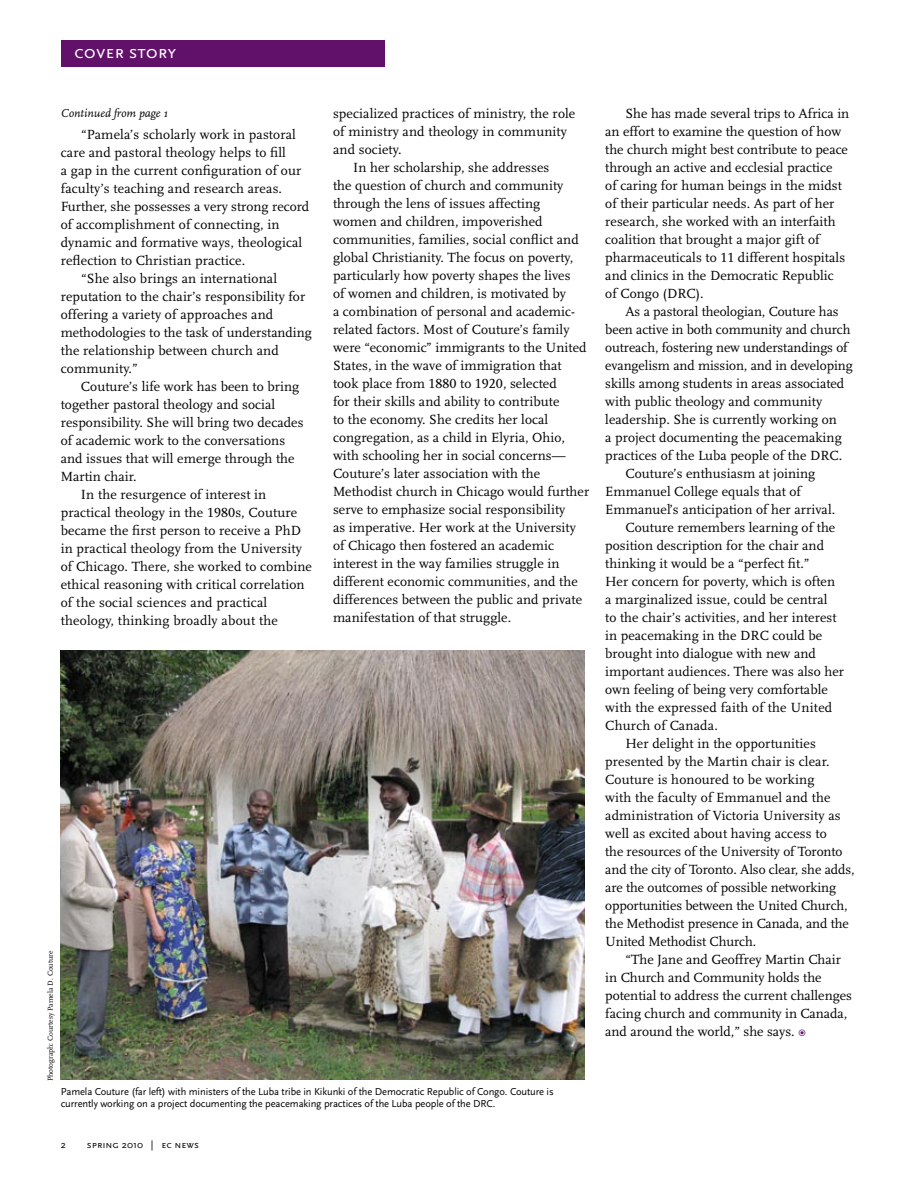
<style>
.page{position:relative;width:918px;height:1188px;background:#fff}
.page>*{position:absolute;margin:0;border:0;box-sizing:border-box;transform-origin:0 0}
.t1{font:18.75px "Scala Sans Caps";color:#fff}
.t2{font:13.8px/18px "Scala LF";letter-spacing:.005em;color:#000}
.t3{font:italic 12px "Scala";color:#000}
.t4{font:10.5px/12.6px "Scala Sans";letter-spacing:-.01em;color:#000}
.t5{font:10.5px "Scala Sans Caps";color:#000}
.t6{font:7.5px "Scala LF";color:#000}
.s1{font-family:"Scala Sans"}
</style>
<div class="page">
<div style="left:61px;top:40px;width:324px;height:28px;background:#61116a"></div>
<img style="left:61px;top:650px;width:524px;height:430px">
<h1 class="t1" style="left:74px;top:42px;width:104px">cover story</h1>
<p class="t3" style="left:61px;top:107px;width:109px">Continued from page 1</p>
<p class="t2" style="left:81px;top:125px;width:216px">“Pamela’s scholarly work in pastoral</p>
<p class="t2" style="left:61px;top:143px;width:227px">care and pastoral theology helps to fill</p>
<p class="t2" style="left:61px;top:161px;width:242px">a gap in the current configuration of our</p>
<p class="t2" style="left:61px;top:179px;width:223px">faculty’s teaching and research areas.</p>
<p class="t2" style="left:61px;top:197px;width:250px">Further, she possesses a very strong record</p>
<p class="t2" style="left:61px;top:215px;width:220px">of accomplishment of connecting, in</p>
<p class="t2" style="left:61px;top:233px;width:243px">dynamic and formative ways, theological</p>
<p class="t2" style="left:61px;top:251px;width:186px">reflection to Christian practice.</p>
<p class="t2" style="left:81px;top:269px;width:198px">“She also brings an international</p>
<p class="t2" style="left:61px;top:287px;width:246px">reputation to the chair’s responsibility for</p>
<p class="t2" style="left:61px;top:305px;width:214px">offering a variety of approaches and</p>
<p class="t2" style="left:61px;top:323px;width:252px">methodologies to the task of understanding</p>
<p class="t2" style="left:61px;top:341px;width:220px">the relationship between church and</p>
<p class="t2" style="left:61px;top:359px;width:79px">community.”</p>
<p class="t2" style="left:81px;top:377px;width:220px">Couture’s life work has been to bring</p>
<p class="t2" style="left:61px;top:395px;width:216px">together pastoral theology and social</p>
<p class="t2" style="left:61px;top:413px;width:244px">responsibility. She will bring two decades</p>
<p class="t2" style="left:61px;top:431px;width:226px">of academic work to the conversations</p>
<p class="t2" style="left:61px;top:449px;width:235px">and issues that will emerge through the</p>
<p class="t2" style="left:61px;top:467px;width:77px">Martin chair.</p>
<p class="t2" style="left:81px;top:485px;width:187px">In the resurgence of interest in</p>
<p class="t2" style="left:61px;top:503px;width:238px">practical theology in the 1980s, Couture</p>
<p class="t2" style="left:61px;top:521px;width:242px">became the first person to receive a PhD</p>
<p class="t2" style="left:61px;top:539px;width:243px">in practical theology from the University</p>
<p class="t2" style="left:61px;top:557px;width:253px">of Chicago. There, she worked to combine</p>
<p class="t2" style="left:61px;top:575px;width:245px">ethical reasoning with critical correlation</p>
<p class="t2" style="left:61px;top:593px;width:208px">of the social sciences and practical</p>
<p class="t2" style="left:61px;top:611px;width:219px">theology, thinking broadly about the</p>
<p class="t2" style="left:333px;top:105px;width:244px">specialized practices of ministry, the role</p>
<p class="t2" style="left:333px;top:123px;width:236px">of ministry and theology in community</p>
<p class="t2" style="left:333px;top:141px;width:70px">and society.</p>
<p class="t2" style="left:353px;top:159px;width:198px">In her scholarship, she addresses</p>
<p class="t2" style="left:333px;top:177px;width:232px">the question of church and community</p>
<p class="t2" style="left:333px;top:195px;width:209px">through the lens of issues affecting</p>
<p class="t2" style="left:333px;top:213px;width:211px">women and children, impoverished</p>
<p class="t2" style="left:333px;top:231px;width:247px">communities, families, social conflict and</p>
<p class="t2" style="left:333px;top:249px;width:242px">global Christianity. The focus on poverty,</p>
<p class="t2" style="left:333px;top:267px;width:239px">particularly how poverty shapes the lives</p>
<p class="t2" style="left:333px;top:285px;width:235px">of women and children, is motivated by</p>
<p class="t2" style="left:333px;top:303px;width:243px">a combination of personal and academic-</p>
<p class="t2" style="left:333px;top:321px;width:238px">related factors. Most of Couture’s family</p>
<p class="t2" style="left:333px;top:339px;width:255px">were “economic” immigrants to the United</p>
<p class="t2" style="left:333px;top:357px;width:230px">States, in the wave of immigration that</p>
<p class="t2" style="left:333px;top:375px;width:225px">took place from 1880 to 1920, selected</p>
<p class="t2" style="left:333px;top:393px;width:228px">for their skills and ability to contribute</p>
<p class="t2" style="left:333px;top:411px;width:217px">to the economy. She credits her local</p>
<p class="t2" style="left:333px;top:429px;width:234px">congregation, as a child in Elyria, Ohio,</p>
<p class="t2" style="left:333px;top:447px;width:234px">with schooling her in social concerns—</p>
<p class="t2" style="left:333px;top:465px;width:209px">Couture’s later association with the</p>
<p class="t2" style="left:333px;top:483px;width:258px">Methodist church in Chicago would further</p>
<p class="t2" style="left:333px;top:501px;width:234px">serve to emphasize social responsibility</p>
<p class="t2" style="left:333px;top:519px;width:244px">as imperative. Her work at the University</p>
<p class="t2" style="left:333px;top:537px;width:222px">of Chicago then fostered an academic</p>
<p class="t2" style="left:333px;top:555px;width:228px">interest in the way families struggle in</p>
<p class="t2" style="left:333px;top:573px;width:246px">different economic communities, and the</p>
<p class="t2" style="left:333px;top:591px;width:251px">differences between the public and private</p>
<p class="t2" style="left:333px;top:609px;width:180px">manifestation of that struggle.</p>
<p class="t6" style="left:46px;top:1081px;width:132px;rotate:-90deg">Photograph: Courtesy Pamela D. Couture</p>
<p class="t4" style="left:61px;top:1085px;width:495px">Pamela Couture (far left) with ministers of the Luba tribe in Kikunki of the Democratic Republic of Congo. Couture is currently working on a project documenting the peacemaking practices of the Luba people of the DRC.</p>
<p class="t4" style="left:61px;top:1138px;width:7px">2</p>
<p class="t5" style="left:87px;top:1138px;width:114px">spring <span class="s1">2010</span> | ec news</p>
<p class="t2" style="left:605px;top:105px;width:246px;text-indent:20px">She has made several trips to Africa in an effort to examine the question of how the church might best contribute to peace through an active and ecclesial practice<br>of caring for human beings in the midst of their particular needs. As part of her research, she worked with an interfaith coalition that brought a major gift of pharmaceuticals to 11 different hospitals and clinics in the Democratic Republic<br>of Congo (DRC).</p>
<p class="t2" style="left:626px;top:303px;width:215px">As a pastoral theologian, Couture has</p>
<p class="t2" style="left:605px;top:321px;width:247px">been active in both community and church</p>
<p class="t2" style="left:605px;top:339px;width:244px">outreach, fostering new understandings of</p>
<p class="t2" style="left:605px;top:357px;width:249px">evangelism and mission, and in developing</p>
<p class="t2" style="left:605px;top:375px;width:241px">skills among students in areas associated</p>
<p class="t2" style="left:605px;top:393px;width:218px">with public theology and community</p>
<p class="t2" style="left:605px;top:411px;width:233px">leadership. She is currently working on</p>
<p class="t2" style="left:605px;top:429px;width:238px">a project documenting the peacemaking</p>
<p class="t2" style="left:605px;top:447px;width:239px">practices of the Luba people of the DRC.</p>
<p class="t2" style="left:625px;top:465px;width:191px">Couture’s enthusiasm at joining</p>
<p class="t2" style="left:605px;top:483px;width:197px">Emmanuel College equals that of</p>
<p class="t2" style="left:605px;top:501px;width:232px">Emmanuel’s anticipation of her arrival.</p>
<p class="t2" style="left:625px;top:519px;width:211px">Couture remembers learning of the</p>
<p class="t2" style="left:605px;top:537px;width:220px">position description for the chair and</p>
<p class="t2" style="left:605px;top:555px;width:206px">thinking it would be a “perfect fit.”</p>
<p class="t2" style="left:605px;top:573px;width:231px">Her concern for poverty, which is often</p>
<p class="t2" style="left:605px;top:591px;width:224px">a marginalized issue, could be central</p>
<p class="t2" style="left:605px;top:609px;width:233px">to the chair’s activities, and her interest</p>
<p class="t2" style="left:605px;top:627px;width:218px">in peacemaking in the DRC could be</p>
<p class="t2" style="left:605px;top:645px;width:212px">brought into dialogue with new and</p>
<p class="t2" style="left:605px;top:663px;width:240px">important audiences. There was also her</p>
<p class="t2" style="left:605px;top:681px;width:224px">own feeling of being very comfortable</p>
<p class="t2" style="left:605px;top:699px;width:229px">with the expressed faith of the United</p>
<p class="t2" style="left:605px;top:717px;width:114px">Church of Canada.</p>
<p class="t2" style="left:625px;top:735px;width:192px">Her delight in the opportunities</p>
<p class="t2" style="left:605px;top:753px;width:226px">presented by the Martin chair is clear.</p>
<p class="t2" style="left:605px;top:771px;width:211px">Couture is honoured to be working</p>
<p class="t2" style="left:605px;top:789px;width:227px">with the faculty of Emmanuel and the</p>
<p class="t2" style="left:605px;top:807px;width:237px">administration of Victoria University as</p>
<p class="t2" style="left:605px;top:825px;width:223px">well as excited about having access to</p>
<p class="t2" style="left:605px;top:843px;width:239px">the resources of the University of Toronto</p>
<p class="t2" style="left:605px;top:861px;width:251px">and the city of Toronto. Also clear, she adds,</p>
<p class="t2" style="left:605px;top:879px;width:232px">are the outcomes of possible networking</p>
<p class="t2" style="left:605px;top:897px;width:244px">opportunities between the United Church,</p>
<p class="t2" style="left:605px;top:915px;width:245px">the Methodist presence in Canada, and the</p>
<p class="t2" style="left:605px;top:933px;width:153px">United Methodist Church.</p>
<p class="t2" style="left:626px;top:951px;width:217px">“The Jane and Geoffrey Martin Chair</p>
<p class="t2" style="left:605px;top:969px;width:218px">in Church and Community holds the</p>
<p class="t2" style="left:605px;top:987px;width:248px">potential to address the current challenges</p>
<p class="t2" style="left:605px;top:1005px;width:244px">facing church and community in Canada,</p>
<p class="t2" style="left:605px;top:1023px;width:191px">and around the world,” she says.</p>
</div>
